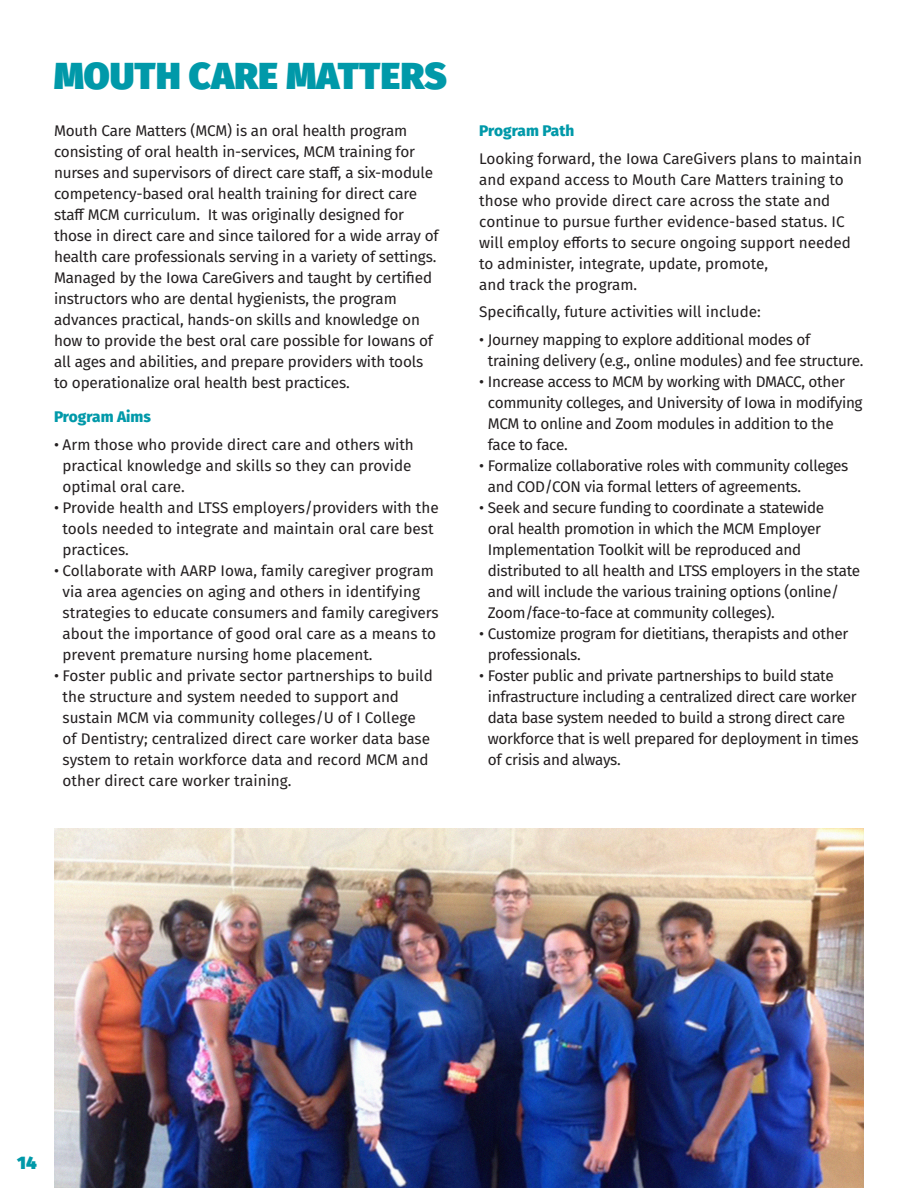
<style>
.page{position:relative;width:918px;height:1188px;background:#fff}
.page>*{position:absolute;margin:0;border:0;box-sizing:border-box;transform-origin:0 0}
.Head{font:900 37.5px "Fira Sans";letter-spacing:.01em;color:#0099a9}
.t1{font:900 18px "Fira Sans";color:#0099a9}
.Body_copy{font:15.3px/21px "Fira Sans";letter-spacing:-.01em;color:#231f20}
.Subhead_2{font:800 15.3px "Fira Sans";color:#0099a9}
</style>
<div class="page">
<img style="left:54px;top:829px;width:810px;height:359px">
<p class="Head" style="left:54px;top:41px;width:394px">MOUTH CARE MATTERS</p>
<p class="Body_copy" style="left:54px;top:120px;width:386px">Mouth Care Matters (MCM) is an oral health program consisting of oral health in-services, MCM training for nurses and supervisors of direct care staff, a six-module competency-based oral health training for direct care staff MCM curriculum. It was originally designed for those in direct care and since tailored for a wide array of health care professionals serving in a variety of settings.<br>Managed by the Iowa CareGivers and taught by certified instructors who are dental hygienists, the program advances practical, hands-on skills and knowledge on how to provide the best oral care possible for Iowans of all ages and abilities, and prepare providers with tools to operationalize oral health best practices.</p>
<p class="Subhead_2" style="left:54px;top:404px;width:98px">Program Aims</p>
<p class="Body_copy" style="left:63px;top:434px;width:353px;text-indent:-9px">• Arm those who provide direct care and others with practical knowledge and skills so they can provide optimal oral care.</p>
<p class="Body_copy" style="left:63px;top:497px;width:378px;text-indent:-9px">• Provide health and LTSS employers/providers with the tools needed to integrate and maintain oral care best practices.</p>
<p class="Body_copy" style="left:63px;top:560px;width:378px;text-indent:-9px">• Collaborate with AARP Iowa, family caregiver program via area agencies on aging and others in identifying strategies to educate consumers and family caregivers about the importance of good oral care as a means to prevent premature nursing home placement.</p>
<p class="Body_copy" style="left:63px;top:665px;width:372px;text-indent:-9px">• Foster public and private sector partnerships to build the structure and system needed to support and sustain MCM via community colleges/U of I College of Dentistry; centralized direct care worker data base system to retain workforce data and record MCM and other direct care worker training.</p>
<p class="Subhead_2" style="left:479px;top:117px;width:97px">Program Path</p>
<p class="Body_copy" style="left:479px;top:147px;width:384px">Looking forward, the Iowa CareGivers plans to maintain and expand access to Mouth Care Matters training to those who provide direct care across the state and continue to pursue further evidence-based status. IC will employ efforts to secure ongoing support needed to administer, integrate, update, promote,<br>and track the program.</p>
<p class="Body_copy" style="left:479px;top:301px;width:283px">Specifically, future activities will include:</p>
<p class="Body_copy" style="left:488px;top:329px;width:377px;text-indent:-9px">• Journey mapping to explore additional modes of training delivery (e.g., online modules) and fee structure.</p>
<p class="Body_copy" style="left:488px;top:371px;width:376px;text-indent:-9px">• Increase access to MCM by working with DMACC, other community colleges, and University of Iowa in modifying MCM to online and Zoom modules in addition to the face to face.</p>
<p class="Body_copy" style="left:488px;top:455px;width:362px;text-indent:-9px">• Formalize collaborative roles with community colleges and COD/CON via formal letters of agreements.</p>
<p class="Body_copy" style="left:488px;top:497px;width:374px;text-indent:-9px">• Seek and secure funding to coordinate a statewide<br>oral health promotion in which the MCM Employer Implementation Toolkit will be reproduced and distributed to all health and LTSS employers in the state and will include the various training options (online/ Zoom/face-to-face at community colleges).</p>
<p class="Body_copy" style="left:488px;top:623px;width:362px;text-indent:-9px">• Customize program for dietitians, therapists and other professionals.</p>
<p class="Body_copy" style="left:488px;top:665px;width:372px;text-indent:-9px">• Foster public and private partnerships to build state infrastructure including a centralized direct care worker data base system needed to build a strong direct care workforce that is well prepared for deployment in times of crisis and always.</p>
<p class="t1" style="left:17px;top:1147px;width:21px">14</p>
</div>
